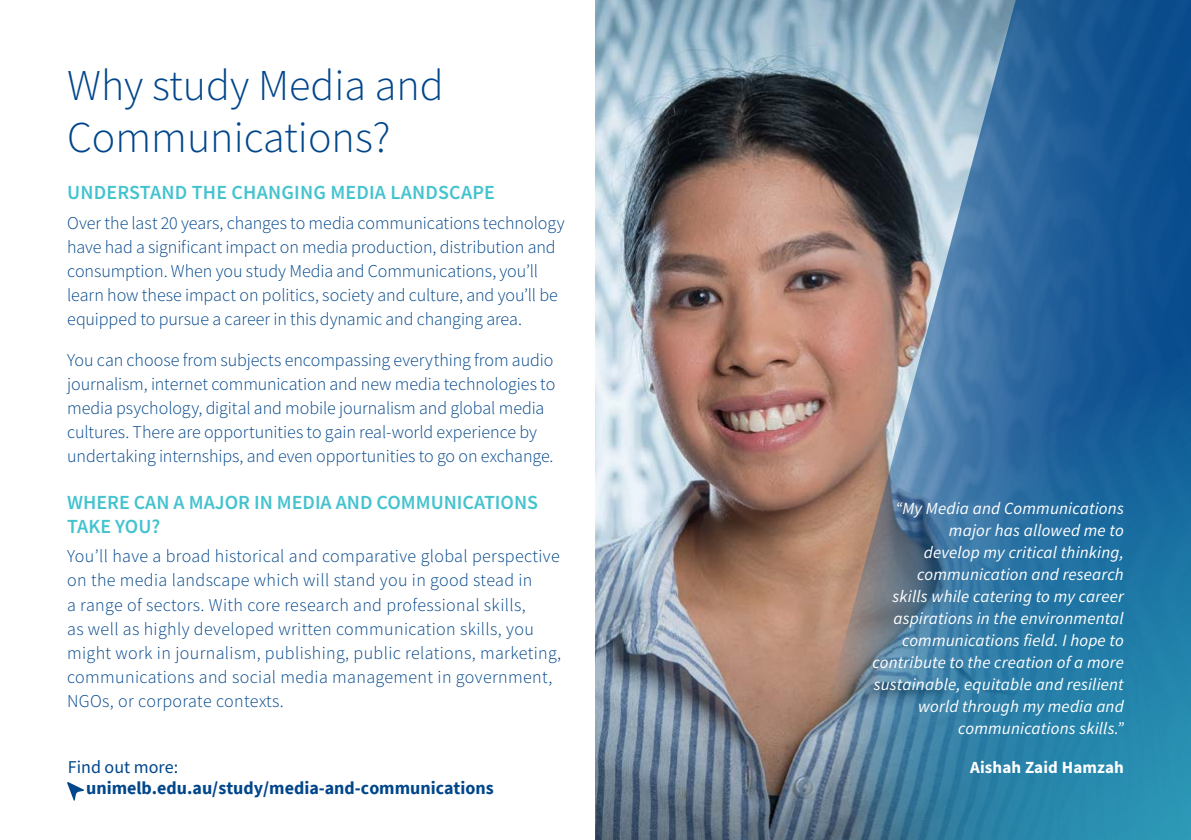
<style>
.page{position:relative;width:1191px;height:840px;background:#fff}
.page>*{position:absolute;margin:0;border:0;box-sizing:border-box;transform-origin:0 0}
.t1{font:300 44px/52px "Source Sans Pro";color:#00468b}
.t2{font:600 20px/24px "Source Sans Pro";color:#44c3cf}
.t3{font:300 18px/24px "Source Sans Pro";color:#00468b}
.t4{font:300 18px/24px "Source Sans Pro";letter-spacing:.02em;color:#00468b}
.t5{font:700 18px "Source Sans Pro";color:#00468b}
.t6{font:18px "Source Sans Pro";color:#00468b}
.t7{font:italic 17px/22px "Source Sans Pro";letter-spacing:.01em;color:#fff;text-align:right}
.t8{font:700 17px "Source Sans Pro";letter-spacing:.01em;color:#fff}
</style>
<div class="page">
<svg style="left:67px;top:782px;width:17px;height:18px"></svg>
<img style="left:595px;top:0;width:174px;height:839px">
<img style="left:769px;top:0;width:422px;height:839px">
<h1 class="t1" style="left:67px;top:60px;width:378px">Why study Media and<br>Communications?</h1>
<p class="t2" style="left:67px;top:180px;width:429px">UNDERSTAND THE CHANGING MEDIA LANDSCAPE</p>
<p class="t3" style="left:67px;top:210px;width:499px">Over the last 20 years, changes to media communications technology have had a significant impact on media production, distribution and consumption. When you study Media and Communications, you’ll learn how these impact on politics, society and culture, and you’ll be equipped to pursue a career in this dynamic and changing area.</p>
<p class="t3" style="left:67px;top:347px;width:490px">You can choose from subjects encompassing everything from audio journalism, internet communication and new media technologies to media psychology, digital and mobile journalism and global media cultures. There are opportunities to gain real-world experience by undertaking internships, and even opportunities to go on exchange.</p>
<p class="t2" style="left:67px;top:489px;width:472px">WHERE CAN A MAJOR IN MEDIA AND COMMUNICATIONS<br>TAKE YOU?</p>
<p class="t4" style="left:67px;top:544px;width:495px">You’ll have a broad historical and comparative global perspective on the media landscape which will stand you in good stead in<br>a range of sectors. With core research and professional skills,<br>as well as highly developed written communication skills, you might work in journalism, publishing, public relations, marketing, communications and social media management in government, NGOs, or corporate contexts.</p>
<p class="t6" style="left:68px;top:755px;width:112px">Find out more:</p>
<p class="t5" style="left:86px;top:775px;width:409px">unimelb.edu.au/study/media-and-communications</p>
<p class="t7" style="left:872px;top:496px;width:253px">“My Media and Communications major has allowed me to<br>develop my critical thinking, communication and research<br>skills while catering to my career aspirations in the environmental communications field. I hope to contribute to the creation of a more sustainable, equitable and resilient world through my media and communications skills.”</p>
<p class="t8" style="left:970px;top:755px;width:155px">Aishah Zaid Hamzah</p>
</div>
